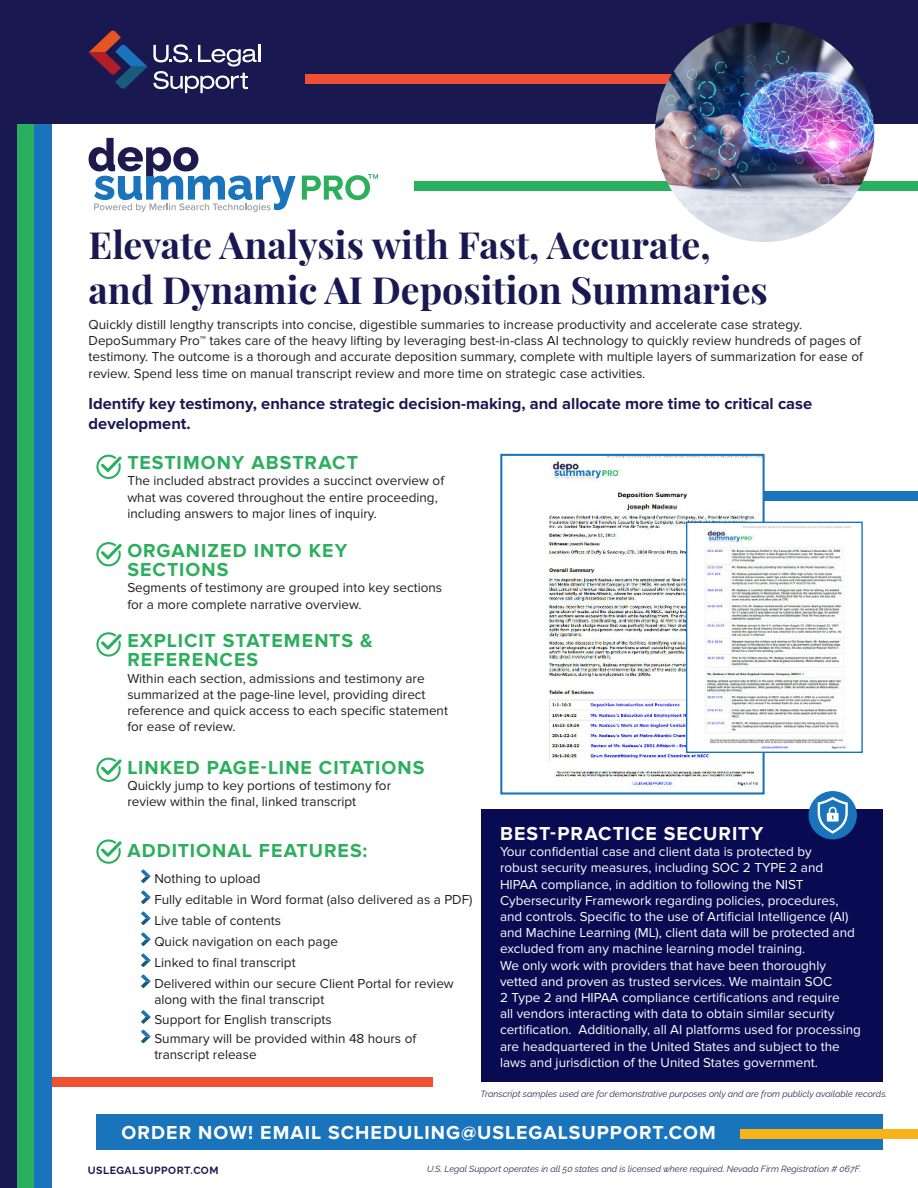
<style>
.page{position:relative;width:918px;height:1188px;background:#fff}
.page>*{position:absolute;margin:0;border:0;box-sizing:border-box;transform-origin:0 0}
.t1{font:700 37.5px/45px "Playfair Display";color:#1a1850}
.t2{font:700 19.5px/19.5px "Proxima Nova";letter-spacing:.05em;color:#2caf5d}
.t3{font:700 19.5px "Proxima Nova";letter-spacing:.05em;color:#fff}
.t4{font:700 16.5px/19.8px "Proxima Nova";color:#1a1850}
.t5{font:13.5px/16.2px "Proxima Nova";color:#231f20}
.t6{font:13.5px/16.2px "Proxima Nova";color:#fff}
.t7{font:700 10.5px "Raleway";letter-spacing:.05em;color:#1a1850}
.t8{font:italic 9px "Raleway";color:#25314f}
</style>
<div class="page">
<div style="left:0;top:1077px;width:432px;height:9px;background:#ef5033"></div>
<div style="left:96px;top:1114px;width:787px;height:36px;background:#1974bb"></div>
<div style="left:741px;top:1129px;width:177px;height:10px;background:#f7b317"></div>
<div style="left:697px;top:492px;width:221px;height:9px;background:#1974bb"></div>
<div style="left:0;top:0;width:17px;height:1188px;background:#1a1850"></div>
<div style="left:17px;top:0;width:18px;height:1188px;background:#29b05f"></div>
<div style="left:35px;top:0;width:17px;height:1188px;background:#1974bb"></div>
<svg style="left:141px;top:869px;width:10px;height:14px"></svg>
<svg style="left:141px;top:890px;width:10px;height:14px"></svg>
<svg style="left:141px;top:911px;width:10px;height:14px"></svg>
<svg style="left:141px;top:932px;width:10px;height:14px"></svg>
<svg style="left:141px;top:953px;width:10px;height:14px"></svg>
<svg style="left:141px;top:974px;width:10px;height:14px"></svg>
<svg style="left:141px;top:1010px;width:10px;height:14px"></svg>
<svg style="left:141px;top:1030px;width:10px;height:13px"></svg>
<div style="left:415px;top:181px;width:503px;height:10px;background:#29b05f"></div>
<div style="left:0;top:0;width:918px;height:123px;background:#1a1850"></div>
<div style="left:305px;top:74px;width:535px;height:10px;background:#ef5033"></div>
<hr style="left:258px;top:45px;width:3px;height:17px;background:#fff">
<svg style="left:89px;top:31px;width:168px;height:62px"></svg>
<img style="left:655px;top:23px;width:219px;height:219px;border-radius:110px">
<svg style="left:96px;top:455px;width:26px;height:24px"></svg>
<svg style="left:96px;top:542px;width:26px;height:24px"></svg>
<svg style="left:96px;top:758px;width:26px;height:24px"></svg>
<svg style="left:96px;top:839px;width:26px;height:25px"></svg>
<svg style="left:96px;top:632px;width:26px;height:25px"></svg>
<div style="left:481px;top:810px;width:402px;height:272px;background:#080a52"></div>
<div style="left:809px;top:791px;width:48px;height:48px;background:#1974bb;border-radius:50%"></div>
<svg style="left:818px;top:797px;width:30px;height:37px"></svg>
<svg style="left:302px;top:174px;width:76px;height:26px"></svg>
<svg style="left:89px;top:138px;width:207px;height:74px"></svg>
<img style="left:548px;top:457px;width:214px;height:331px">
<div style="left:500px;top:454px;width:265px;height:341px;border:2px solid #1974bb"></div>
<img style="left:688px;top:524px;width:164px;height:227px">
<div style="left:686px;top:522px;width:177px;height:231px;border:1px solid #1974bb"></div>
<h1 class="t1" style="left:89px;top:225px;width:681px">Elevate Analysis with Fast, Accurate, and Dynamic AI Deposition Summaries</h1>
<p class="t5" style="left:89px;top:317px;width:776px">Quickly distill lengthy transcripts into concise, digestible summaries to increase productivity and accelerate case strategy.<br>DepoSummary Pro™ takes care of the heavy lifting by leveraging best-in-class AI technology to quickly review hundreds of pages of testimony. The outcome is a thorough and accurate deposition summary, complete with multiple layers of summarization for ease of review. Spend less time on manual transcript review and more time on strategic case activities.</p>
<p class="t4" style="left:89px;top:395px;width:725px">Identify key testimony, enhance strategic decision-making, and allocate more time to critical case development.</p>
<h2 class="t2" style="left:127px;top:454px;width:232px">TESTIMONY ABSTRACT</h2>
<p class="t5" style="left:127px;top:474px;width:318px">The included abstract provides a succinct overview of what was covered throughout the entire proceeding, including answers to major lines of inquiry.</p>
<h2 class="t2" style="left:127px;top:541px;width:221px">ORGANIZED INTO KEY<br>SECTIONS</h2>
<p class="t5" style="left:127px;top:581px;width:316px">Segments of testimony are grouped into key sections for a more complete narrative overview.</p>
<h2 class="t2" style="left:127px;top:632px;width:247px">EXPLICIT STATEMENTS &amp;<br>REFERENCES</h2>
<p class="t5" style="left:127px;top:671px;width:322px">Within each section, admissions and testimony are summarized at the page-line level, providing direct reference and quick access to each specific statement for ease of review.</p>
<h2 class="t2" style="left:127px;top:759px;width:299px">LINKED PAGE-LINE CITATIONS</h2>
<p class="t5" style="left:127px;top:778px;width:265px">Quickly jump to key portions of testimony for review within the final, linked transcript</p>
<h2 class="t2" style="left:127px;top:842px;width:242px">ADDITIONAL FEATURES:</h2>
<p class="t5" style="left:154px;top:869px;width:320px;line-height:21px">Nothing to upload<br>Fully editable in Word format (also delivered as a PDF)<br>Live table of contents<br>Quick navigation on each page<br>Linked to final transcript<br>Delivered within our secure Client Portal for review</p>
<p class="t5" style="left:154px;top:991px;width:263px;line-height:19.5px">along with the final transcript<br>Support for English transcripts<br>Summary will be provided within 48 hours of</p>
<p class="t5" style="left:154px;top:1048px;width:104px">transcript release</p>
<h2 class="t3" style="left:500px;top:825px;width:265px">BEST-PRACTICE SECURITY</h2>
<p class="t6" style="left:500px;top:844px;width:362px">Your confidential case and client data is protected by<br>robust security measures, including SOC 2 TYPE 2 and HIPAA compliance, in addition to following the NIST Cybersecurity Framework regarding policies, procedures, and controls. Specific to the use of Artificial Intelligence (AI) and Machine Learning (ML), client data will be protected and excluded from any machine learning model training.<br>We only work with providers that have been thoroughly vetted and proven as trusted services. We maintain SOC<br>2 Type 2 and HIPAA compliance certifications and require<br>all vendors interacting with data to obtain similar security certification. Additionally, all AI platforms used for processing are headquartered in the United States and subject to the laws and jurisdiction of the United States government.</p>
<p class="t8" style="left:481px;top:1090px;width:408px">Transcript samples used are for demonstrative purposes only and are from publicly available records.</p>
<h2 class="t3" style="left:122px;top:1125px;width:596px">ORDER NOW! EMAIL SCHEDULING@USLEGALSUPPORT.COM</h2>
<p class="t7" style="left:88px;top:1164px;width:132px">USLEGALSUPPORT.COM</p>
<p class="t8" style="left:427px;top:1165px;width:435px">U.S. Legal Support operates in all 50 states and is licensed where required. Nevada Firm Registration # 067F.</p>
</div>
